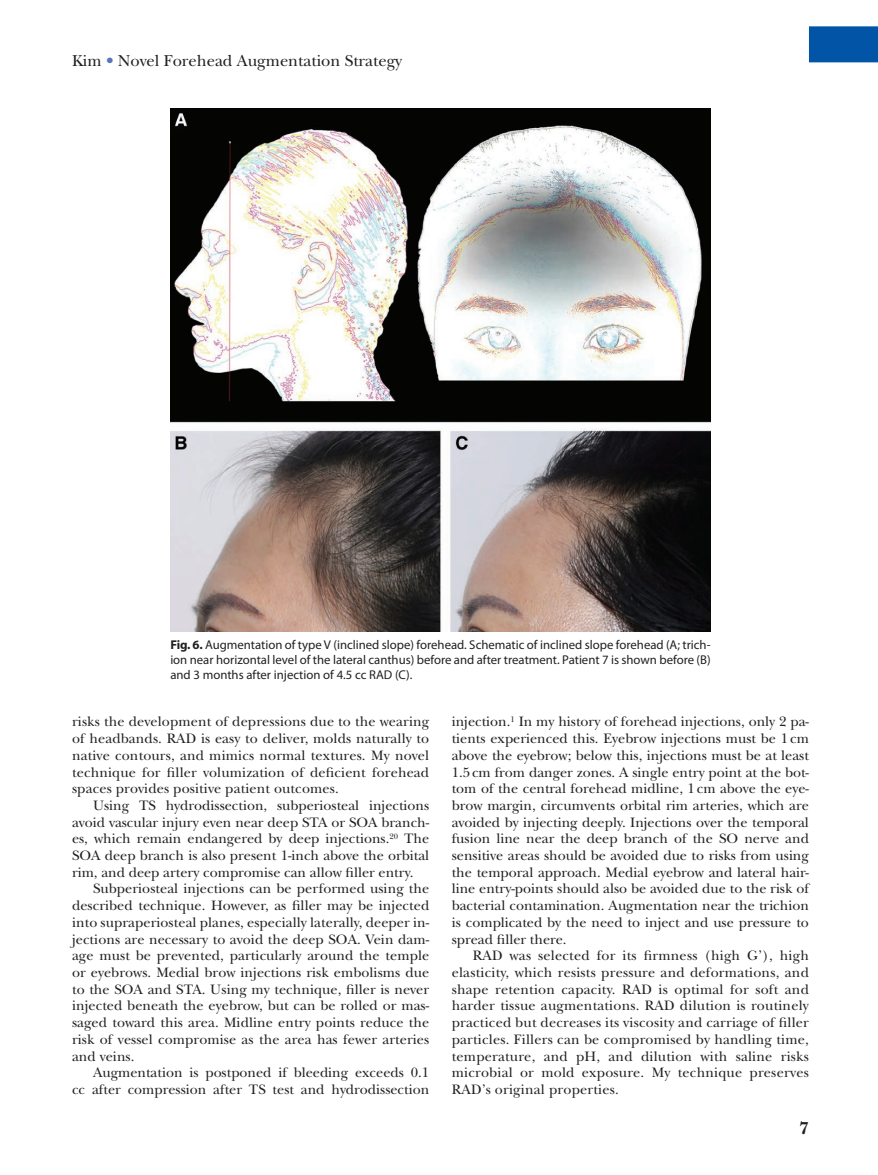
<style>
.page{position:relative;width:878px;height:1175px;background:#fff}
.page>*{position:absolute;margin:0;border:0;box-sizing:border-box;transform-origin:0 0}
.t1{font:700 18px "New Baskerville";color:#231f20}
.t2{font:16.5px "New Baskerville";color:#231f20}
.t3{font:14.25px/16.6px "New Baskerville";color:#231f20;text-align:justify}
.t4{font:12.75px/15px "Myriad Pro";color:#231f20;text-align:justify}
.s1{color:#5876ba}
.s2{font-weight:700}
</style>
<div class="page">
<div style="left:808px;top:26px;width:70px;height:36px;background:#0154a6"></div>
<img style="left:170px;top:108px;width:540px;height:523px">
<p class="t2" style="left:72px;top:51px;width:331px">Kim <span class="s1">•</span> Novel Forehead Augmentation Strategy</p>
<p class="t4" style="left:170px;top:636px;width:542px"><span class="s2">Fig. 6.</span> Augmentation of type V (inclined slope) forehead. Schematic of inclined slope forehead (A; trich&shy;ion near horizontal level of the lateral canthus) before and after treatment. Patient 7 is shown before (B) and 3 months after injection of 4.5 cc RAD (C).</p>
<p class="t3" style="left:72px;top:713px;width:359px">risks the development of depressions due to the wearing of headbands. RAD is easy to deliver, molds naturally to native contours, and mimics normal textures. My novel technique for filler volumization of deficient forehead spaces provides positive patient outcomes.</p>
<p class="t3" style="left:72px;top:797px;width:359px;text-indent:21px">Using TS hydrodissection, subperiosteal injections avoid vascular injury even near deep STA or SOA branch&shy;es, which remain endangered by deep injections.<sup>20</sup> The SOA deep branch is also present 1-inch above the orbital rim, and deep artery compromise can allow filler entry.</p>
<p class="t3" style="left:72px;top:880px;width:359px;text-indent:21px">Subperiosteal injections can be performed using the described technique. However, as filler may be injected into supraperiosteal planes, especially laterally, deeper in&shy;jections are necessary to avoid the deep SOA. Vein dam&shy;age must be prevented, particularly around the temple or eyebrows. Medial brow injections risk embolisms due to the SOA and STA. Using my technique, filler is never injected beneath the eyebrow, but can be rolled or mas&shy;saged toward this area. Midline entry points reduce the risk of vessel compromise as the area has fewer arteries and veins.</p>
<p class="t3" style="left:72px;top:1064px;width:359px;text-align:right">Augmentation is postponed if bleeding exceeds 0.1<br>cc after compression after TS test and hydrodissection</p>
<p class="t3" style="left:452px;top:713px;width:359px">injection.<sup>1</sup> In my history of forehead injections, only 2 pa&shy;tients experienced this. Eyebrow injections must be 1cm above the eyebrow; below this, injections must be at least 1.5cm from danger zones. A single entry point at the bot&shy;tom of the central forehead midline, 1cm above the eye&shy;brow margin, circumvents orbital rim arteries, which are avoided by injecting deeply. Injections over the temporal fusion line near the deep branch of the SO nerve and sensitive areas should be avoided due to risks from using the temporal approach. Medial eyebrow and lateral hair&shy;line entry-points should also be avoided due to the risk of bacterial contamination. Augmentation near the trichion is complicated by the need to inject and use pressure to spread filler there.</p>
<p class="t3" style="left:452px;top:947px;width:359px;text-indent:21px">RAD was selected for its firmness (high G’), high elasticity, which resists pressure and deformations, and shape retention capacity. RAD is optimal for soft and harder tissue augmentations. RAD dilution is routinely practiced but decreases its viscosity and carriage of filler particles. Fillers can be compromised by handling time, temperature, and pH, and dilution with saline risks microbial or mold exposure. My technique preserves RAD’s original properties.</p>
<p class="t1" style="left:799px;top:1118px;width:11px">7</p>
</div>
